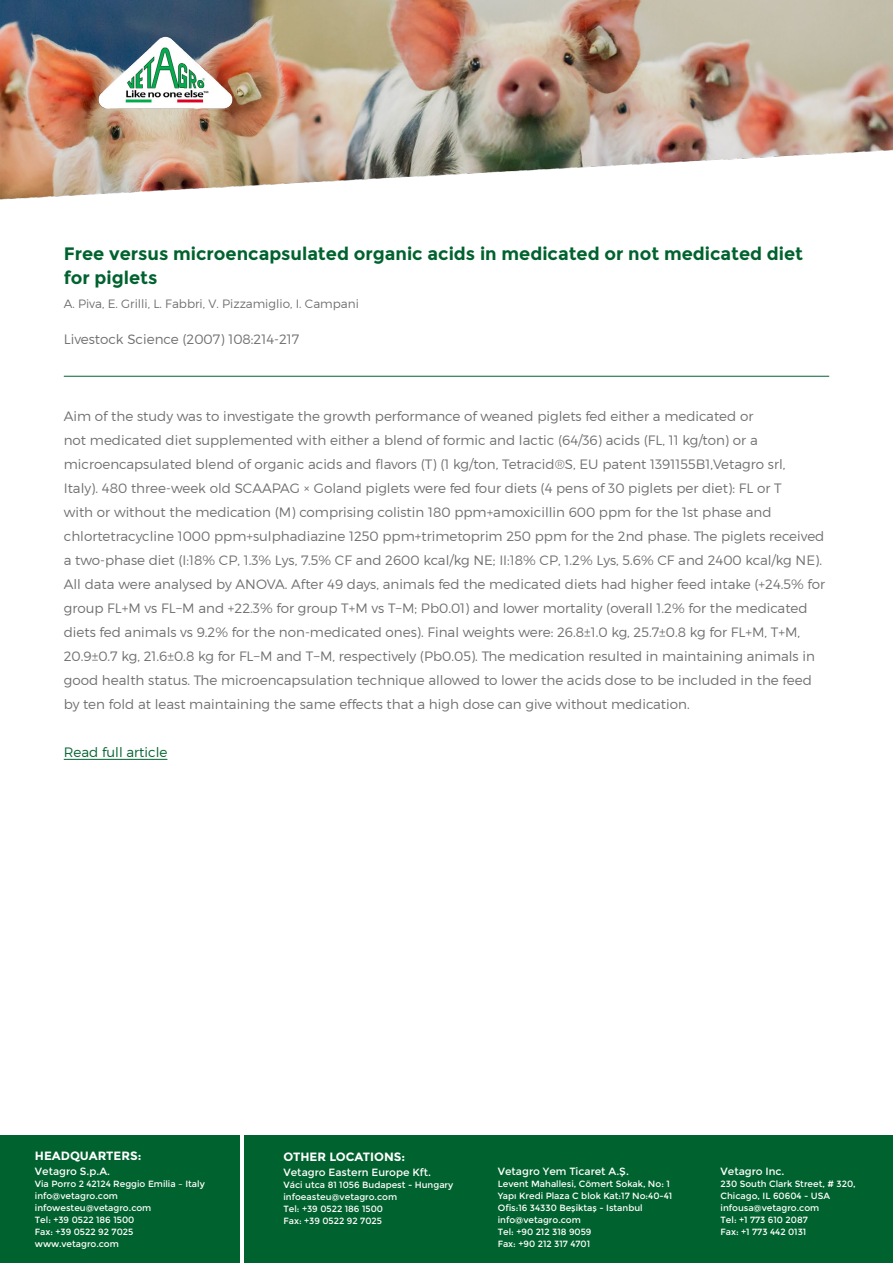
<style>
.page{position:relative;width:893px;height:1263px;background:#fff}
.page>*{position:absolute;margin:0;border:0;box-sizing:border-box;transform-origin:0 0}
.t1{font:700 18px/24px "Montserrat";color:#00622e}
.t2{font:300 13.5px/24px "Montserrat";color:#706f6f}
.t3{font:300 13.5px "Montserrat";color:#00622e}
.t4{font:300 12px "Montserrat";color:#706f6f}
.t5{font:700 12px "Montserrat";color:#fff}
.t6{font:10.5px "Montserrat";color:#fff}
.t7{font:9px/12px "Montserrat";color:#fff}
.s1{font-family:"Gotham";font-weight:500}
</style>
<div class="page">
<img style="left:0;top:0;width:893px;height:760px">
<img style="left:97px;top:34px;width:137px;height:77px">
<hr style="left:64px;top:759px;width:103px;height:1px;background:#00622e">
<hr style="left:64px;top:376px;width:765px;height:1px;background:#00622e">
<div style="left:0;top:1135px;width:240px;height:128px;background:#00622e"></div>
<div style="left:245px;top:1135px;width:648px;height:128px;background:#00622e"></div>
<h1 class="t1" style="left:64px;top:242px;width:741px">Free versus microencapsulated organic acids in medicated or not medicated diet for piglets</h1>
<p class="t4" style="left:64px;top:297px;width:297px">A. Piva, E. Grilli, L. Fabbri, V. Pizzamiglio, I. Campani</p>
<p class="t2" style="left:64px;top:327px;width:237px">Livestock Science (2007) 108:214-217</p>
<p class="t2" style="left:64px;top:404px;width:763px">Aim of the study was to investigate the growth performance of weaned piglets fed either a medicated or<br>not medicated diet supplemented with either a blend of formic and lactic (64/36) acids (FL, 11 kg/ton) or a microencapsulated blend of organic acids and flavors (T) (1 kg/ton, Tetracid®S, EU patent 1391155B1,Vetagro srl,<br>Italy). 480 three-week old SCAAPAG × Goland piglets were fed four diets (4 pens of 30 piglets per diet): FL or T<br>with or without the medication (M) comprising colistin 180 ppm+amoxicillin 600 ppm for the 1st phase and chlortetracycline 1000 ppm+sulphadiazine 1250 ppm+trimetoprim 250 ppm for the 2nd phase. The piglets received a two-phase diet (I:18% CP, 1.3% Lys, 7.5% CF and 2600 kcal/kg NE; II:18% CP, 1.2% Lys, 5.6% CF and 2400 kcal/kg NE).<br>All data were analysed by ANOVA. After 49 days, animals fed the medicated diets had higher feed intake (+24.5% for group FL+M vs FL−M and +22.3% for group T+M vs T−M; Pb0.01) and lower mortality (overall 1.2% for the medicated diets fed animals vs 9.2% for the non-medicated ones). Final weights were: 26.8±1.0 kg, 25.7±0.8 kg for FL+M, T+M, 20.9±0.7 kg, 21.6±0.8 kg for FL−M and T−M, respectively (Pb0.05). The medication resulted in maintaining animals in good health status. The microencapsulation technique allowed to lower the acids dose to be included in the feed by ten fold at least maintaining the same effects that a high dose can give without medication.</p>
<p class="t3" style="left:64px;top:744px;width:105px">Read full article</p>
<p class="t5" style="left:35px;top:1149px;width:108px">HEADQUARTERS:</p>
<p class="t6" style="left:35px;top:1165px;width:77px">Vetagro S.p.A.</p>
<p class="t7" style="left:35px;top:1178px;width:171px">Via Porro 2 42124 Reggio Emilia – Italy info@vetagro.com infowesteu@vetagro.com<br>Tel: +39 0522 186 1500<br>Fax: +39 0522 92 7025 www.vetagro.com</p>
<p class="t5" style="left:283px;top:1150px;width:123px">OTHER LOCATIONS:</p>
<p class="t6" style="left:283px;top:1166px;width:149px">Vetagro Eastern Europe Kft.</p>
<p class="t7" style="left:283px;top:1179px;width:171px">Váci utca 81 1056 Budapest - Hungary infoeasteu@vetagro.com<br>Tel: +39 0522 186 1500<br>Fax: +39 0522 92 7025</p>
<p class="t6" style="left:498px;top:1165px;width:133px">Vetagro Yem Ticaret A.<span class="s1">Ş</span>.</p>
<p class="t7" style="left:498px;top:1178px;width:176px">Levent Mahallesi, Cömert Sokak, No: 1<br>Yapı Kredi Plaza C blok Kat:17 No:40-41<br>Ofis:16 34330 Be<span class="s1">ş</span>ikta<span class="s1">ş</span> - Istanbul info@vetagro.com<br>Tel: +90 212 318 9059<br>Fax: +90 212 317 4701</p>
<p class="t6" style="left:720px;top:1165px;width:65px">Vetagro Inc.</p>
<p class="t7" style="left:720px;top:1178px;width:137px">230 South Clark Street, # 320,<br>Chicago, IL 60604 - USA infousa@vetagro.com<br>Tel: +1 773 610 2087<br>Fax: +1 773 442 0131</p>
</div>
